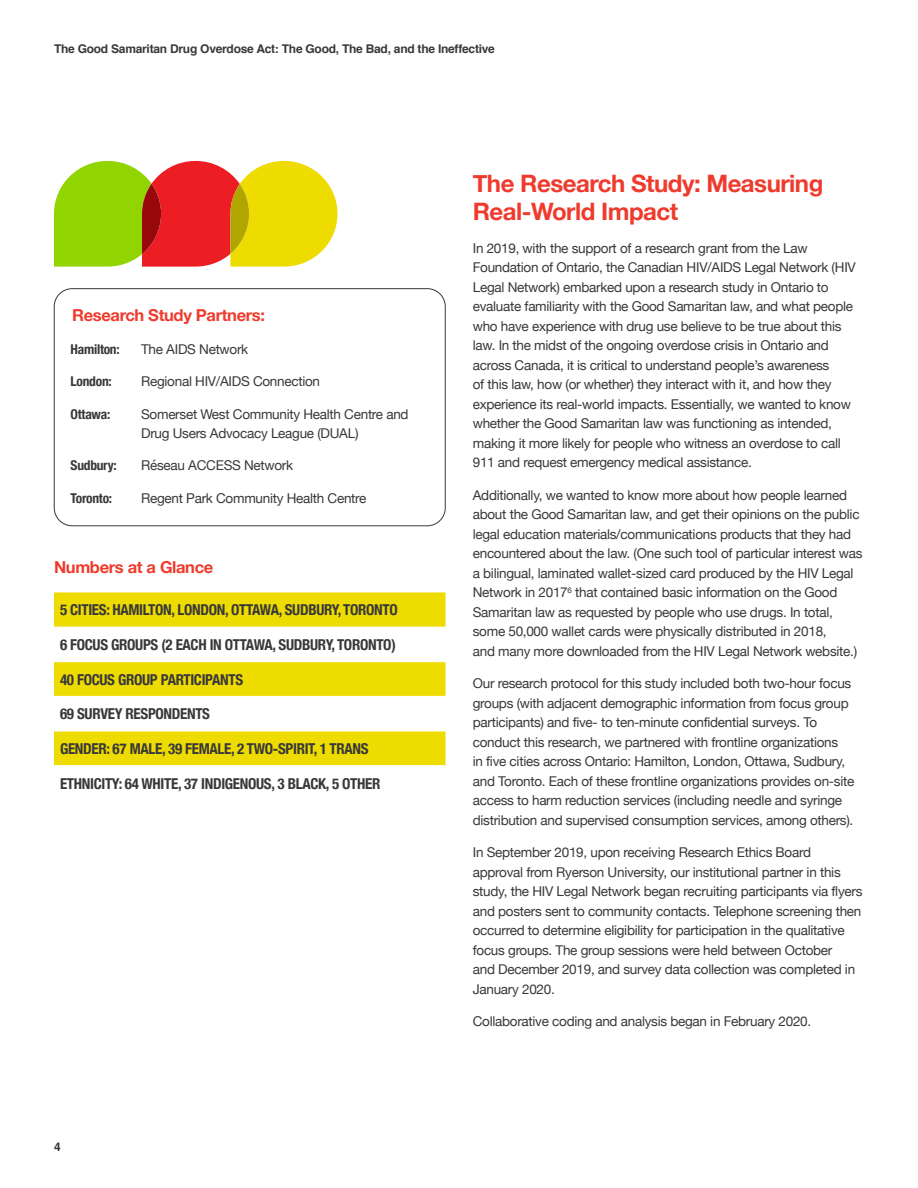
<style>
.page{position:relative;width:918px;height:1188px;background:#fff}
.page>*{position:absolute;margin:0;border:0;box-sizing:border-box;transform-origin:0 0}
.t1{font:700 24px/28.5px "Helvetica Neue";letter-spacing:-.02em;color:#ef3b2d}
.t2{font:700 16.5px "Helvetica Neue";letter-spacing:-.02em;color:#ef3b2d}
.t3{font:700 condensed 15px "Helvetica Neue";letter-spacing:-.02em;color:#383839}
.t4{font:13.5px/19.5px "Helvetica Neue";letter-spacing:-.02em;color:#383839}
.t5{font:700 condensed 13.5px "Helvetica Neue";letter-spacing:-.02em;color:#383839}
.t6{font:700 12px "Helvetica";letter-spacing:-.02em;color:#383839}
</style>
<div class="page">
<svg style="left:54px;top:161px;width:284px;height:106px;background:#d0a527"></svg>
<div style="left:54px;top:288px;width:391px;height:238px;border:1px solid #383839;border-radius:18px"></div>
<svg style="left:54px;top:592px;width:392px;height:173px;fill:#eedc00"></svg>
<hr style="left:54px;top:627px;width:392px;height:1px;background:#fff">
<hr style="left:54px;top:661px;width:392px;height:1px;background:#fff">
<hr style="left:54px;top:696px;width:392px;height:1px;background:#fff">
<hr style="left:54px;top:731px;width:392px;height:1px;background:#fff">
<p class="t6" style="left:54px;top:39px;width:442px">The Good Samaritan Drug Overdose Act: The Good, The Bad, and the Ineffective</p>
<p class="t2" style="left:72px;top:302px;width:194px">Research Study Partners:</p>
<p class="t5" style="left:71px;top:338px;width:51px">Hamilton:</p>
<p class="t4" style="left:141px;top:340px;width:109px">The AIDS Network</p>
<p class="t5" style="left:71px;top:370px;width:43px">London:</p>
<p class="t4" style="left:141px;top:372px;width:180px">Regional HIV/AIDS Connection</p>
<p class="t5" style="left:71px;top:403px;width:41px">Ottawa:</p>
<p class="t4" style="left:141px;top:405px;width:269px">Somerset West Community Health Centre and<br>Drug Users Advocacy League (DUAL)</p>
<p class="t5" style="left:71px;top:454px;width:48px">Sudbury:</p>
<p class="t4" style="left:141px;top:457px;width:154px">Réseau ACCESS Network</p>
<p class="t5" style="left:71px;top:487px;width:43px">Toronto:</p>
<p class="t4" style="left:141px;top:489px;width:227px">Regent Park Community Health Centre</p>
<p class="t2" style="left:54px;top:555px;width:161px">Numbers at a Glance</p>
<p class="t3" style="left:60px;top:598px;width:339px">5 CITIES: HAMILTON, LONDON, OTTAWA, SUDBURY, TORONTO</p>
<p class="t3" style="left:60px;top:632px;width:337px">6 FOCUS GROUPS (2 EACH IN OTTAWA, SUDBURY, TORONTO)</p>
<p class="t3" style="left:60px;top:667px;width:185px">40 FOCUS GROUP PARTICIPANTS</p>
<p class="t3" style="left:60px;top:702px;width:152px">69 SURVEY RESPONDENTS</p>
<p class="t3" style="left:60px;top:736px;width:310px">GENDER: 67 MALE, 39 FEMALE, 2 TWO-SPIRIT, 1 TRANS</p>
<p class="t3" style="left:60px;top:772px;width:322px">ETHNICITY: 64 WHITE, 37 INDIGENOUS, 3 BLACK, 5 OTHER</p>
<p class="t6" style="left:54px;top:1137px;width:8px">4</p>
<h1 class="t1" style="left:473px;top:170px;width:352px">The Research Study: Measuring<br>Real-World Impact</h1>
<p class="t4" style="left:473px;top:239px;width:385px">In 2019, with the support of a research grant from the Law Foundation of Ontario, the Canadian HIV/AIDS Legal Network (HIV Legal Network) embarked upon a research study in Ontario to evaluate familiarity with the Good Samaritan law, and what people who have experience with drug use believe to be true about this law. In the midst of the ongoing overdose crisis in Ontario and across Canada, it is critical to understand people’s awareness<br>of this law, how (or whether) they interact with it, and how they experience its real-world impacts. Essentially, we wanted to know whether the Good Samaritan law was functioning as intended, making it more likely for people who witness an overdose to call 911 and request emergency medical assistance.</p>
<p class="t4" style="left:473px;top:486px;width:391px">Additionally, we wanted to know more about how people learned about the Good Samaritan law, and get their opinions on the public legal education materials/communications products that they had encountered about the law. (One such tool of particular interest was a bilingual, laminated wallet-sized card produced by the HIV Legal Network in 2017<sup>6</sup> that contained basic information on the Good Samaritan law as requested by people who use drugs. In total, some 50,000 wallet cards were physically distributed in 2018,<br>and many more downloaded from the HIV Legal Network website.)</p>
<p class="t4" style="left:473px;top:674px;width:383px">Our research protocol for this study included both two-hour focus groups (with adjacent demographic information from focus group participants) and five- to ten-minute confidential surveys. To conduct this research, we partnered with frontline organizations<br>in five cities across Ontario: Hamilton, London, Ottawa, Sudbury, and Toronto. Each of these frontline organizations provides on-site access to harm reduction services (including needle and syringe distribution and supervised consumption services, among others).</p>
<p class="t4" style="left:473px;top:843px;width:391px">In September 2019, upon receiving Research Ethics Board approval from Ryerson University, our institutional partner in this study, the HIV Legal Network began recruiting participants via flyers and posters sent to community contacts. Telephone screening then occurred to determine eligibility for participation in the qualitative focus groups. The group sessions were held between October<br>and December 2019, and survey data collection was completed in January 2020.</p>
<p class="t4" style="left:473px;top:1012px;width:340px">Collaborative coding and analysis began in February 2020.</p>
</div>
